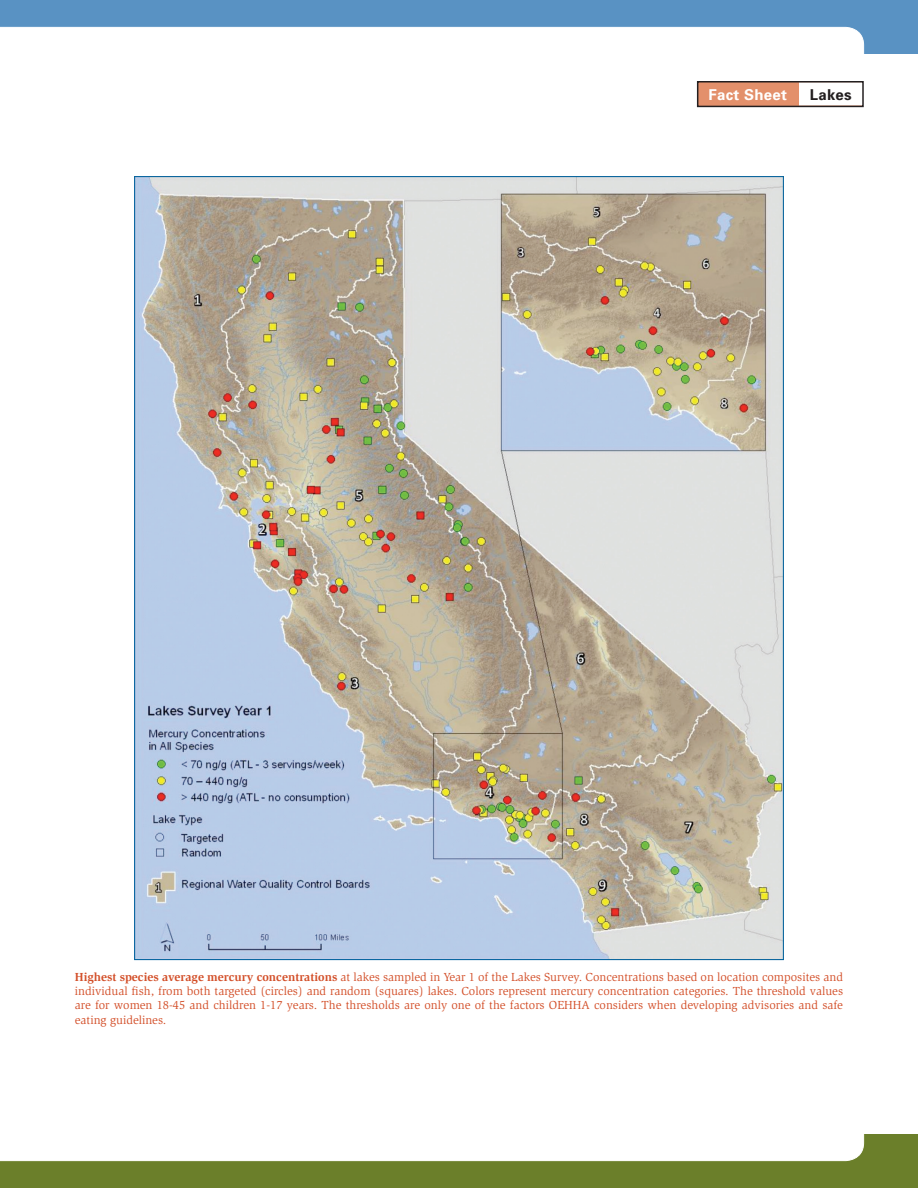
<style>
.page{position:relative;width:918px;height:1188px;background:#fff}
.page>*{position:absolute;margin:0;border:0;box-sizing:border-box;transform-origin:0 0}
.t1{font:700 15px "Univers";letter-spacing:.02em;color:#fff}
.t2{font:700 15px "Univers";letter-spacing:.02em;color:#231f20}
.t3{font:12px/14.2px "Slimbach";color:#d34f29;text-align:justify}
.s1{font-weight:700}
</style>
<div class="page">
<div style="left:0;top:1134px;width:918px;height:54px;background:#6b7f2a"></div>
<div style="left:0;top:1134px;width:864px;height:27px;background:#fff"></div>
<div style="left:0;top:0;width:918px;height:54px;background:#5992c3"></div>
<svg style="left:0;top:27px;width:864px;height:81px"></svg>
<div style="left:698px;top:82px;width:165px;height:24px;background:#e3906b"></div>
<div style="left:799px;top:82px;width:64px;height:24px;background:#fff"></div>
<div style="left:697px;top:81px;width:167px;height:26px;border:2px solid #231f20"></div>
<img style="left:136px;top:178px;width:646px;height:780px">
<p class="t1" style="left:709px;top:85px;width:80px">Fact Sheet</p>
<p class="t2" style="left:810px;top:85px;width:44px">Lakes</p>
<p class="t3" style="left:75px;top:970px;width:770px"><span class="s1">Highest species average mercury concentrations</span> at lakes sampled in Year 1 of the Lakes Survey. Concentrations based on location composites and individual fish, from both targeted (circles) and random (squares) lakes. Colors represent mercury concentration categories. The threshold values are for women 18-45 and children 1-17 years. The thresholds are only one of the factors OEHHA considers when developing advisories and safe eating guidelines.</p>
</div>
